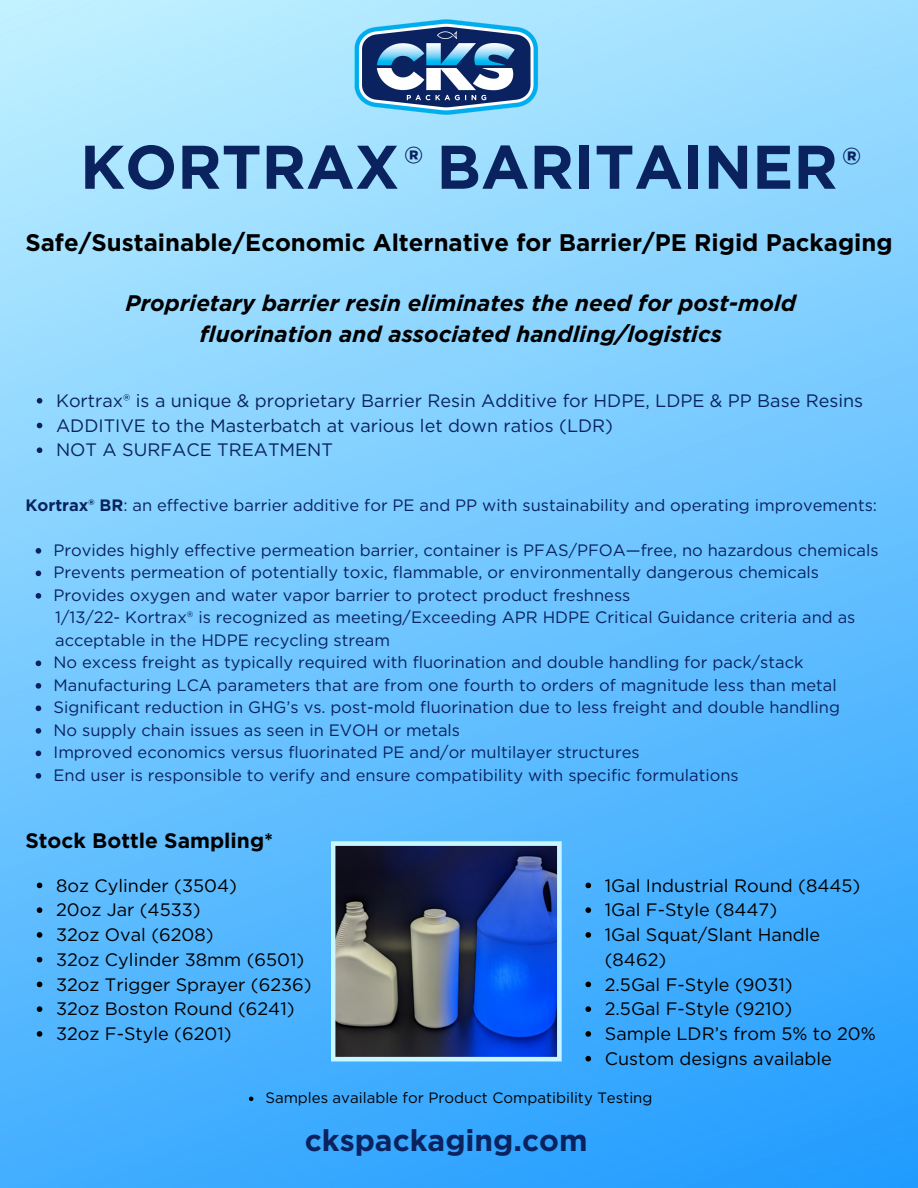
<style>
.page{position:relative;width:918px;height:1188px;background:#fff}
.page>*{position:absolute;margin:0;border:0;box-sizing:border-box;transform-origin:0 0}
.t1{font:700 61.5px "Gotham";color:#0a235f}
.t2{font:700 48.45px "Gotham";color:#0a235f}
.t3{font:700 30px "Gotham";color:#0a235f}
.t4{font:700 24px "Gotham";color:#000}
.t5{font:italic 700 22.5px "Gotham";color:#000}
.t6{font:700 21px "Gotham";color:#000}
.t7{font:18px/24.8px "Gotham";color:#000}
.t8{font:18px "Gotham";color:#0a235f}
.t9{font:16.5px "Gotham";color:#0a235f}
.t10{font:15px "Gotham";color:#000}
.s1{font-weight:700}
</style>
<div class="page">
<img style="left:0;top:0;width:918px;height:1188px">
<img style="left:350px;top:14px;width:192px;height:106px">
<svg style="left:331px;top:841px;width:231px;height:221px"></svg>
<svg style="left:36px;top:548px;width:5px;height:6px"></svg>
<svg style="left:36px;top:571px;width:5px;height:5px"></svg>
<svg style="left:36px;top:593px;width:5px;height:6px"></svg>
<svg style="left:36px;top:661px;width:5px;height:5px"></svg>
<svg style="left:36px;top:683px;width:5px;height:6px"></svg>
<svg style="left:36px;top:706px;width:5px;height:5px"></svg>
<svg style="left:36px;top:728px;width:5px;height:6px"></svg>
<svg style="left:36px;top:751px;width:5px;height:5px"></svg>
<svg style="left:36px;top:773px;width:5px;height:6px"></svg>
<svg style="left:37px;top:398px;width:5px;height:6px"></svg>
<svg style="left:37px;top:423px;width:5px;height:5px"></svg>
<svg style="left:37px;top:447px;width:5px;height:6px"></svg>
<svg style="left:37px;top:883px;width:5px;height:5px"></svg>
<svg style="left:37px;top:907px;width:5px;height:6px"></svg>
<svg style="left:37px;top:932px;width:5px;height:6px"></svg>
<svg style="left:37px;top:957px;width:5px;height:5px"></svg>
<svg style="left:37px;top:982px;width:5px;height:5px"></svg>
<svg style="left:37px;top:1006px;width:5px;height:6px"></svg>
<svg style="left:37px;top:1031px;width:5px;height:6px"></svg>
<svg style="left:585px;top:883px;width:6px;height:5px"></svg>
<svg style="left:585px;top:907px;width:6px;height:6px"></svg>
<svg style="left:585px;top:932px;width:6px;height:6px"></svg>
<svg style="left:585px;top:982px;width:6px;height:5px"></svg>
<svg style="left:585px;top:1006px;width:6px;height:6px"></svg>
<svg style="left:585px;top:1031px;width:6px;height:6px"></svg>
<svg style="left:585px;top:1056px;width:6px;height:5px"></svg>
<svg style="left:249px;top:1097px;width:4px;height:4px"></svg>
<p class="t1" style="left:80px;top:130px;width:321px">KORTRAX</p>
<p class="t2" style="left:405px;top:134px;width:19px">®</p>
<p class="t1" style="left:436px;top:130px;width:403px">BARITAINER</p>
<p class="t2" style="left:843px;top:136px;width:19px">®</p>
<p class="t4" style="left:25px;top:228px;width:869px">Safe/Sustainable/Economic Alternative for Barrier/PE Rigid Packaging</p>
<p class="t5" style="left:126px;top:289px;width:672px">Proprietary barrier resin eliminates the need for post-mold</p>
<p class="t5" style="left:200px;top:320px;width:524px">fluorination and associated handling/logistics</p>
<p class="t8" style="left:56px;top:390px;width:809px">Kortrax® is a unique &amp; proprietary Barrier Resin Additive for HDPE, LDPE &amp; PP Base Resins</p>
<p class="t8" style="left:56px;top:414px;width:559px">ADDITIVE to the Masterbatch at various let down ratios (LDR)</p>
<p class="t8" style="left:56px;top:439px;width:278px">NOT A SURFACE TREATMENT</p>
<p class="t9" style="left:26px;top:495px;width:853px"><span class="s1">Kortrax® BR</span>: an effective barrier additive for PE and PP with sustainability and operating improvements:</p>
<p class="t9" style="left:54px;top:540px;width:827px">Provides highly effective permeation barrier, container is PFAS/PFOA—free, no hazardous chemicals</p>
<p class="t9" style="left:54px;top:563px;width:767px">Prevents permeation of potentially toxic, flammable, or environmentally dangerous chemicals</p>
<p class="t9" style="left:54px;top:585px;width:578px">Provides oxygen and water vapor barrier to protect product freshness</p>
<p class="t9" style="left:55px;top:608px;width:802px">1/13/22- Kortrax® is recognized as meeting/Exceeding APR HDPE Critical Guidance criteria and as</p>
<p class="t9" style="left:55px;top:630px;width:336px">acceptable in the HDPE recycling stream</p>
<p class="t9" style="left:54px;top:653px;width:751px">No excess freight as typically required with fluorination and double handling for pack/stack</p>
<p class="t9" style="left:54px;top:675px;width:785px">Manufacturing LCA parameters that are from one fourth to orders of magnitude less than metal</p>
<p class="t9" style="left:54px;top:698px;width:788px">Significant reduction in GHG’s vs. post-mold fluorination due to less freight and double handling</p>
<p class="t9" style="left:54px;top:720px;width:408px">No supply chain issues as seen in EVOH or metals</p>
<p class="t9" style="left:54px;top:743px;width:588px">Improved economics versus fluorinated PE and/or multilayer structures</p>
<p class="t9" style="left:54px;top:765px;width:687px">End user is responsible to verify and ensure compatibility with specific formulations</p>
<p class="t6" style="left:26px;top:828px;width:249px">Stock Bottle Sampling*</p>
<p class="t7" style="left:56px;top:873px;width:182px">8oz Cylinder (3504)</p>
<p class="t7" style="left:56px;top:897px;width:146px">20oz Jar (4533)</p>
<p class="t7" style="left:56px;top:922px;width:159px">32oz Oval (6208)</p>
<p class="t7" style="left:56px;top:947px;width:250px">32oz Cylinder 38mm (6501)</p>
<p class="t7" style="left:56px;top:972px;width:257px">32oz Trigger Sprayer (6236)</p>
<p class="t7" style="left:56px;top:996px;width:240px">32oz Boston Round (6241)</p>
<p class="t7" style="left:56px;top:1021px;width:177px">32oz F-Style (6201)</p>
<p class="t7" style="left:605px;top:873px;width:257px">1Gal Industrial Round (8445)</p>
<p class="t7" style="left:605px;top:897px;width:174px">1Gal F-Style (8447)</p>
<p class="t7" style="left:605px;top:922px;width:217px">1Gal Squat/Slant Handle (8462)</p>
<p class="t7" style="left:605px;top:972px;width:189px">2.5Gal F-Style (9031)</p>
<p class="t7" style="left:605px;top:996px;width:189px">2.5Gal F-Style (9210)</p>
<p class="t7" style="left:605px;top:1021px;width:273px">Sample LDR’s from 5% to 20%</p>
<p class="t7" style="left:605px;top:1046px;width:229px">Custom designs available</p>
<p class="t10" style="left:265px;top:1089px;width:389px">Samples available for Product Compatibility Testing</p>
<p class="t3" style="left:305px;top:1122px;width:284px">ckspackaging.com</p>
</div>
